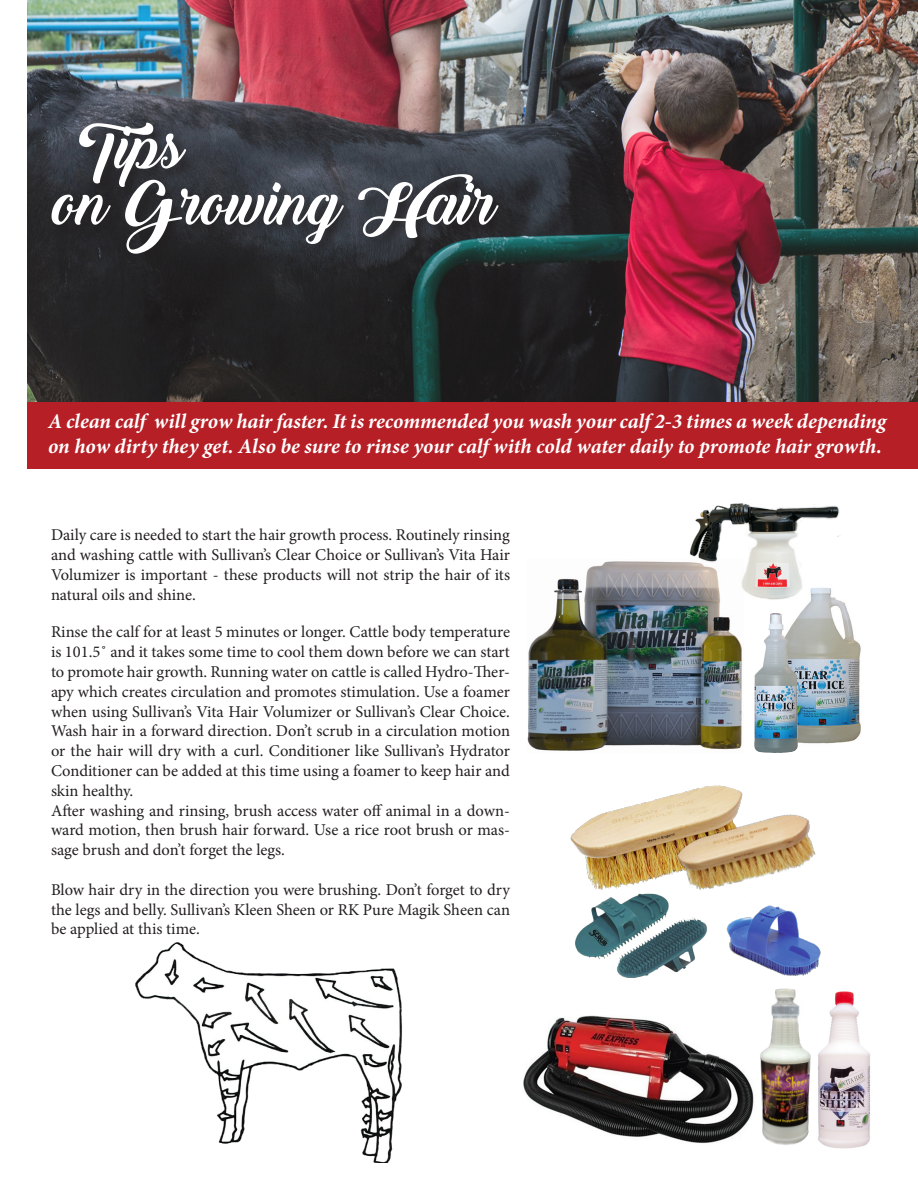
<style>
.page{position:relative;width:918px;height:1188px;background:#fff}
.page>*{position:absolute;margin:0;border:0;box-sizing:border-box;transform-origin:0 0}
.t1{font:60px "Backto Black Demo";color:#fff}
.t2{font:italic 700 21px/25.2px "Minion Pro";letter-spacing:-.005em;color:#fff}
.t3{font:16.5px/19.8px "Minion Pro";letter-spacing:-.005em;color:#231f20;text-align:justify}
</style>
<div class="page">
<img style="left:27px;top:0;width:891px;height:402px">
<img style="left:570px;top:785px;width:173px;height:103px">
<div style="left:79px;top:122px;width:121px;height:79px;background:#231f20;opacity:.75"></div>
<div style="left:51px;top:174px;width:462px;height:94px;background:#231f20;opacity:.75"></div>
<img style="left:528px;top:561px;width:214px;height:190px">
<img style="left:798px;top:601px;width:63px;height:143px">
<img style="left:754px;top:613px;width:44px;height:140px">
<img style="left:688px;top:503px;width:152px;height:98px">
<img style="left:676px;top:800px;width:140px;height:88px">
<img style="left:726px;top:905px;width:95px;height:71px">
<img style="left:575px;top:888px;width:138px;height:90px">
<img style="left:523px;top:1015px;width:231px;height:129px">
<img style="left:760px;top:988px;width:51px;height:157px">
<img style="left:818px;top:991px;width:53px;height:158px">
<div style="left:27px;top:402px;width:891px;height:67px;background:#b61f26"></div>
<img style="left:135px;top:942px;width:267px;height:220px">
<p class="t1" style="left:80px;top:113px;width:106px">Tips</p>
<p class="t1" style="left:54px;top:169px;width:444px">on Growing Hair</p>
<p class="t2" style="left:48px;top:408px;width:840px">A clean calf will grow hair faster. It is recommended you wash your calf 2-3 times a week depending on how dirty they get. Also be sure to rinse your calf with cold water daily to promote hair growth.</p>
<p class="t3" style="left:51px;top:525px;width:461px">Daily care is needed to start the hair growth process. Routinely rinsing and washing cattle with Sullivan’s Clear Choice or Sullivan’s Vita Hair Volumizer is important - these products will not strip the hair of its natural oils and shine.</p>
<p class="t3" style="left:51px;top:622px;width:461px">Rinse the calf for at least 5 minutes or longer. Cattle body temperature is 101.5˚ and it takes some time to cool them down before we can start to promote hair growth. Running water on cattle is called Hydro-Ther&shy;apy which creates circulation and promotes stimulation. Use a foamer when using Sullivan’s Vita Hair Volumizer or Sullivan’s Clear Choice.<br>Wash hair in a forward direction. Don’t scrub in a circulation motion or the hair will dry with a curl. Conditioner like Sullivan’s Hydrator Conditioner can be added at this time using a foamer to keep hair and skin healthy.</p>
<p class="t3" style="left:51px;top:800px;width:461px">After washing and rinsing, brush access water off animal in a down&shy;ward motion, then brush hair forward. Use a rice root brush or mas&shy;sage brush and don’t forget the legs.</p>
<p class="t3" style="left:51px;top:880px;width:461px">Blow hair dry in the direction you were brushing. Don’t forget to dry the legs and belly. Sullivan’s Kleen Sheen or RK Pure Magik Sheen can be applied at this time.</p>
</div>
